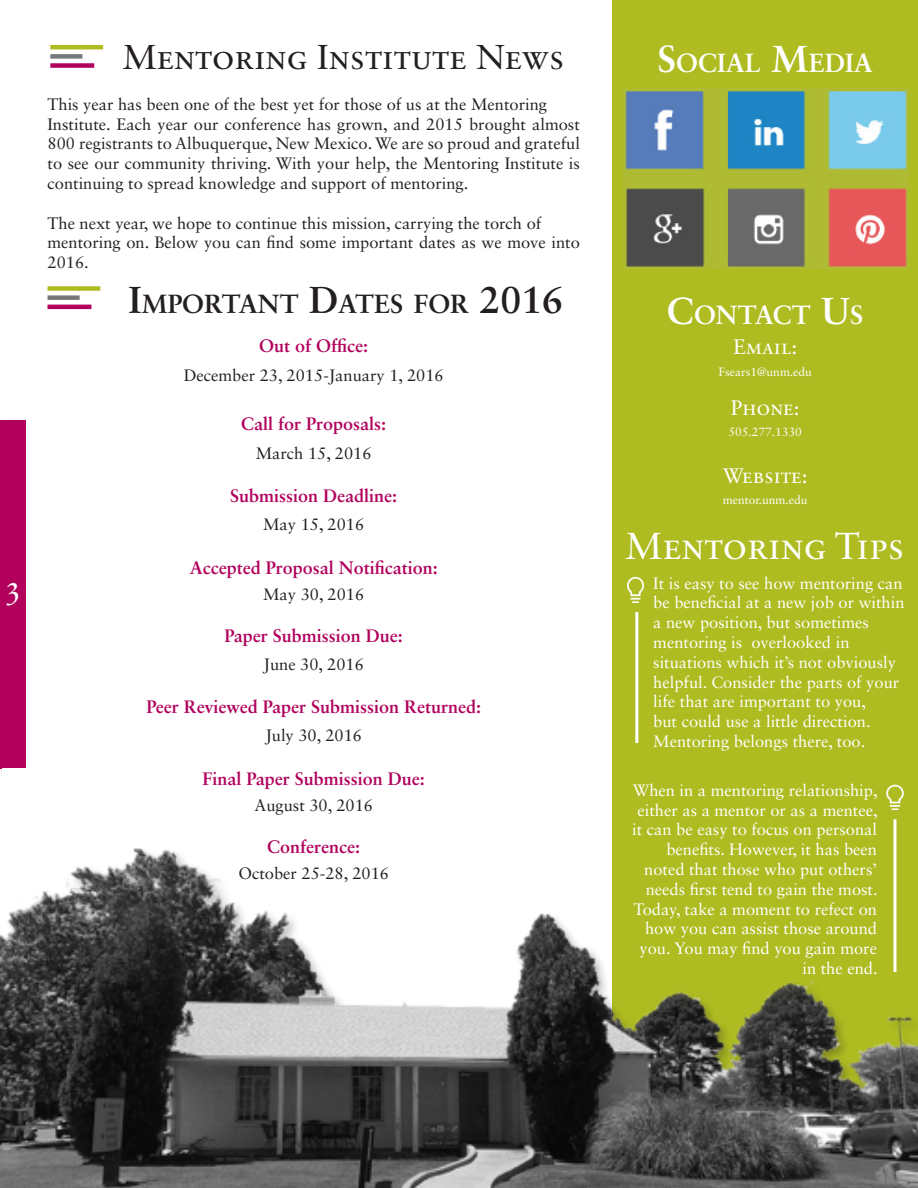
<style>
.page{position:relative;width:918px;height:1188px;background:#fff}
.page>*{position:absolute;margin:0;border:0;box-sizing:border-box;transform-origin:0 0}
.t1{font:37.5px "Sabon LT Std";color:#fff}
.t2{font:34.5px "Sabon LT Std";color:#231f20}
.t3{font:33px "Sabon LT Std";color:#fff}
.t4{font:700 26.25px "Sabon LT Std";color:#231f20}
.t5{font:700 26.25px "Sabon LT Std";color:#fff}
.t6{font:21px "Sabon LT Std";color:#fff}
.t7{font:700 18px "Sabon LT Std";color:#b1015c}
.t8{font:16.5px/19.8px "Sabon LT Std";color:#231f20;text-align:justify}
.t9{font:16.5px/19.8px "Sabon LT Std";color:#fff}
.t10{font:12px "Sabon LT Std";color:#fff}
.s1{font-size:37.5px}
</style>
<div class="page">
<div style="left:0;top:420px;width:27px;height:348px;background:#b1015c"></div>
<div style="left:612px;top:0;width:306px;height:1188px;background:#aebc21"></div>
<div style="left:50px;top:63px;width:44px;height:5px;background:#b1015c"></div>
<div style="left:50px;top:54px;width:32px;height:5px;background:#76787b"></div>
<hr style="left:50px;top:45px;width:53px;height:4px;background:#aebc21">
<img style="left:0;top:849px;width:918px;height:339px">
<img style="left:624px;top:88px;width:284px;height:180px">
<img style="left:627px;top:576px;width:17px;height:27px">
<img style="left:886px;top:784px;width:18px;height:26px">
<hr style="left:635px;top:612px;width:3px;height:131px;background:#fff">
<hr style="left:893px;top:819px;width:3px;height:153px;background:#fff">
<hr style="left:48px;top:305px;width:43px;height:4px;background:#b1015c">
<div style="left:48px;top:295px;width:32px;height:5px;background:#76787b"></div>
<div style="left:48px;top:286px;width:52px;height:5px;background:#aebc21"></div>
<p class="t3" style="left:4px;top:567px;width:20px">3</p>
<p class="t2" style="left:122px;top:37px;width:443px">Mentoring Institute News</p>
<p class="t5" style="left:657px;top:46px;width:216px"><span class="s1">S</span>OCIAL <span class="s1">M</span>EDIA</p>
<p class="t8" style="left:48px;top:94px;width:501px">This year has been one of the best yet for those of us at the Mentoring</p>
<p class="t8" style="left:48px;top:114px;width:534px">Institute. Each year our conference has grown, and 2015 brought almost 800 registrants to Albuquerque, New Mexico. We are so proud and grateful to see our community thriving. With your help, the Mentoring Institute is continuing to spread knowledge and support of mentoring.</p>
<p class="t8" style="left:48px;top:213px;width:495px">The next year, we hope to continue this mission, carrying the torch of</p>
<p class="t8" style="left:48px;top:233px;width:534px">mentoring on. Below you can find some important dates as we move into<br>2016.</p>
<p class="t4" style="left:129px;top:288px;width:436px"><span class="s1">I</span>MPORTANT <span class="s1">D</span>ATES FOR <span class="s1">2016</span></p>
<p class="t7" style="left:259px;top:335px;width:111px">Out of Office:</p>
<p class="t8" style="left:184px;top:365px;width:262px">December 23, 2015-January 1, 2016</p>
<p class="t7" style="left:241px;top:413px;width:146px">Call for Proposals:</p>
<p class="t8" style="left:256px;top:443px;width:117px">March 15, 2016</p>
<p class="t7" style="left:230px;top:485px;width:169px">Submission Deadline:</p>
<p class="t8" style="left:263px;top:515px;width:103px">May 15, 2016</p>
<p class="t7" style="left:190px;top:556px;width:250px">Accepted Proposal Notification:</p>
<p class="t8" style="left:263px;top:584px;width:103px">May 30, 2016</p>
<p class="t7" style="left:225px;top:624px;width:180px">Paper Submission Due:</p>
<p class="t8" style="left:264px;top:654px;width:102px">June 30, 2016</p>
<p class="t7" style="left:146px;top:696px;width:336px">Peer Reviewed Paper Submission Returned:</p>
<p class="t8" style="left:265px;top:726px;width:98px">July 30, 2016</p>
<p class="t7" style="left:203px;top:767px;width:224px">Final Paper Submission Due:</p>
<p class="t8" style="left:254px;top:795px;width:120px">August 30, 2016</p>
<p class="t7" style="left:267px;top:835px;width:94px">Conference:</p>
<p class="t8" style="left:238px;top:863px;width:152px">October 25-28, 2016</p>
<p class="t5" style="left:667px;top:298px;width:198px"><span class="s1">C</span>ONTACT <span class="s1">U</span>S</p>
<p class="t6" style="left:733px;top:335px;width:66px">Email:</p>
<p class="t10" style="left:718px;top:364px;width:95px">Fsears1@unm.edu</p>
<p class="t6" style="left:731px;top:395px;width:70px">Phone:</p>
<p class="t10" style="left:728px;top:425px;width:75px">505.277.1330</p>
<p class="t6" style="left:723px;top:463px;width:86px">Website:</p>
<p class="t10" style="left:723px;top:493px;width:86px">mentor.unm.edu</p>
<p class="t1" style="left:625px;top:524px;width:281px">Mentoring Tips</p>
<p class="t9" style="left:653px;top:573px;width:253px">It is easy to see how mentoring can be beneficial at a new job or within a new position, but sometimes mentoring is overlooked in situations which it’s not obviously helpful. Consider the parts of your life that are important to you,<br>but could use a little direction.<br>Mentoring belongs there, too.</p>
<p class="t9" style="left:632px;top:780px;width:247px;text-align:right">When in a mentoring relationship, either as a mentor or as a mentee, it can be easy to focus on personal benefits. However, it has been noted that those who put others’ needs first tend to gain the most.<br>Today, take a moment to refect on how you can assist those around you. You may find you gain more in the end.</p>
</div>
